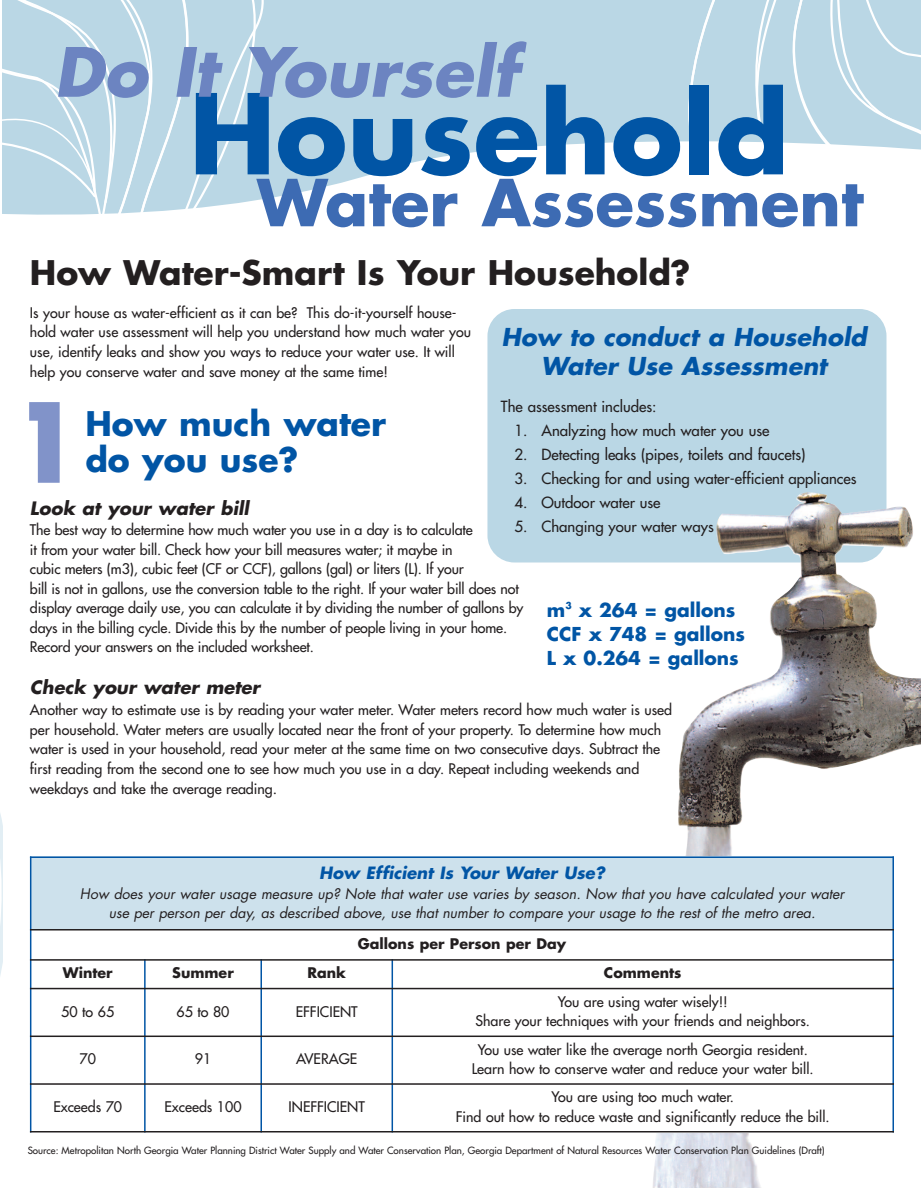
<style>
.page{position:relative;width:921px;height:1188px;background:#fff}
.page>*{position:absolute;margin:0;border:0;box-sizing:border-box;transform-origin:0 0}
.t1{font:700 108px "Futura";color:#0155a5}
.t2{font:800 condensed 106.95px "Futura";color:#8193c9}
.t3{font:italic 700 66px "Futura";color:#6c84c1}
.t4{font:700 63px "Futura";color:#3d6bb3}
.t5{font:700 33px "Futura";color:#231f20}
.t6{font:700 33px/36px "Futura";color:#0155a5}
.t7{font:italic 700 24px/28.5px "Futura";color:#0155a5;text-align:center}
.t8{font:700 18.6px/24.3px "Futura";color:#0155a5}
.t9{font:italic 700 18px "Futura";color:#231f20}
.t10{font:italic 700 16.5px "Futura";color:#0155a5}
.t11{font:15px "Futura";color:#231f20}
.t12{font:14.25px/19.4px "Futura";color:#231f20}
.t13{font:italic 14.25px/18.8px "Futura";letter-spacing:-.005em;color:#231f20;text-align:center}
.t14{font:700 14.25px "Futura";color:#231f20}
.t15{font:9.75px "Futura";color:#231f20}
.s1{font-size:15px}
</style>
<div class="page">
<svg style="left:287px;top:0;width:396px;height:195px;fill:#bad7e5"></svg>
<svg style="left:683px;top:0;width:238px;height:150px;background:#c0dbe7"></svg>
<svg style="left:0;top:0;width:287px;height:1133px"></svg>
<div style="left:487px;top:309px;width:399px;height:253px;background:#bad7e5;border-radius:27px"></div>
<img style="left:652px;top:492px;width:269px;height:696px">
<div style="left:30px;top:857px;width:863px;height:73px;background:#cde1ec"></div>
<div style="left:30px;top:930px;width:863px;height:30px;background:#fff"></div>
<div style="left:30px;top:960px;width:115px;height:29px;background:#fff"></div>
<div style="left:145px;top:960px;width:116px;height:29px;background:#fff"></div>
<div style="left:261px;top:960px;width:131px;height:29px;background:#fff"></div>
<div style="left:392px;top:960px;width:502px;height:29px;background:#fff"></div>
<div style="left:30px;top:989px;width:115px;height:47px;background:#fff"></div>
<div style="left:145px;top:989px;width:116px;height:47px;background:#fff"></div>
<div style="left:261px;top:989px;width:131px;height:47px;background:#fff"></div>
<div style="left:392px;top:989px;width:502px;height:47px;background:#fff"></div>
<div style="left:30px;top:1036px;width:115px;height:48px;background:#fff"></div>
<div style="left:145px;top:1036px;width:116px;height:48px;background:#fff"></div>
<div style="left:261px;top:1036px;width:131px;height:48px;background:#fff"></div>
<div style="left:392px;top:1036px;width:502px;height:48px;background:#fff"></div>
<div style="left:30px;top:1084px;width:115px;height:48px;background:#fff"></div>
<div style="left:145px;top:1084px;width:116px;height:48px;background:#fff"></div>
<div style="left:261px;top:1084px;width:131px;height:48px;background:#fff"></div>
<div style="left:392px;top:1084px;width:502px;height:48px;background:#fff"></div>
<hr style="left:30px;top:856px;width:1px;height:276px;background:#0155a5">
<hr style="left:144px;top:959px;width:2px;height:173px;background:#0155a5">
<hr style="left:260px;top:959px;width:2px;height:173px;background:#0155a5">
<hr style="left:392px;top:959px;width:1px;height:173px;background:#0155a5">
<hr style="left:892px;top:856px;width:2px;height:276px;background:#0155a5">
<hr style="left:30px;top:856px;width:864px;height:2px;background:#0155a5">
<hr style="left:30px;top:929px;width:864px;height:2px;background:#231f20">
<hr style="left:30px;top:959px;width:864px;height:2px;background:#231f20">
<hr style="left:30px;top:988px;width:864px;height:1px;background:#231f20">
<hr style="left:30px;top:1036px;width:864px;height:1px;background:#231f20">
<hr style="left:30px;top:1083px;width:864px;height:2px;background:#231f20">
<hr style="left:30px;top:1131px;width:864px;height:2px;background:#231f20">
<h3 class="t3" style="left:54px;top:42px;width:466px">Do It Yourself</h3>
<h1 class="t1" style="left:189px;top:85px;width:601px">Household</h1>
<h3 class="t4" style="left:257px;top:174px;width:608px">Water Assessment</h3>
<h3 class="t5" style="left:30px;top:257px;width:662px">How Water-Smart Is Your Household?</h3>
<p class="t12" style="left:30px;top:304px;width:443px">Is your house as water-efficient as it can be? This do-it-yourself house&shy;hold water use assessment will help you understand how much water you use, identify leaks and show you ways to reduce your water use. It will help you conserve water and save money at the same time!</p>
<h3 class="t6" style="left:85px;top:409px;width:302px">How much water do you use?</h3>
<p class="t9" style="left:30px;top:500px;width:221px">Look at your water bill</p>
<p class="t12" style="left:30px;top:521px;width:495px">The best way to determine how much water you use in a day is to calculate<br>it from your water bill. Check how your bill measures water; it maybe in<br>cubic meters (m3), cubic feet (CF or CCF), gallons (gal) or liters (L). If your<br>bill is not in gallons, use the conversion table to the right. If your water bill does not display average daily use, you can calculate it by dividing the number of gallons by days in the billing cycle. Divide this by the number of people living in your home.<br>Record your answers on the included worksheet.</p>
<p class="t9" style="left:30px;top:679px;width:232px">Check your water meter</p>
<p class="t12" style="left:30px;top:701px;width:644px">Another way to estimate use is by reading your water meter. Water meters record how much water is used per household. Water meters are usually located near the front of your property. To determine how much water is used in your household, read your meter at the same time on two consecutive days. Subtract the first reading from the second one to see how much you use in a day. Repeat including weekends and weekdays and take the average reading<span class="s1">.</span></p>
<h3 class="t7" style="left:501px;top:325px;width:367px">How to conduct a Household<br>Water Use Assessment</h3>
<p class="t11" style="left:501px;top:399px;width:157px">The assessment includes:</p>
<p class="t11" style="left:514px;top:423px;width:257px">1. Analyzing how much water you use</p>
<p class="t11" style="left:514px;top:447px;width:293px">2. Detecting leaks (pipes, toilets and faucets)</p>
<p class="t11" style="left:514px;top:471px;width:344px">3. Checking for and using water-efficient appliances</p>
<p class="t11" style="left:514px;top:495px;width:148px">4. Outdoor water use</p>
<p class="t11" style="left:514px;top:519px;width:201px">5. Changing your water ways</p>
<h2 class="t2" style="left:13px;top:398px;width:66px">1</h2>
<h3 class="t8" style="left:547px;top:599px;width:200px">m<sup>3</sup> x 264 = gallons<br>CCF x 748 = gallons<br>L x 0.264 = gallons</h3>
<p class="t10" style="left:319px;top:866px;width:287px">How Efficient Is Your Water Use?</p>
<p class="t13" style="left:80px;top:886px;width:766px">How does your water usage measure up? Note that water use varies by season. Now that you have calculated your water use per person per day, as described above, use that number to compare your usage to the rest of the metro area.</p>
<p class="t14" style="left:358px;top:937px;width:210px">Gallons per Person per Day</p>
<p class="t14" style="left:63px;top:966px;width:51px">Winter</p>
<p class="t14" style="left:172px;top:966px;width:63px">Summer</p>
<p class="t14" style="left:307px;top:966px;width:40px">Rank</p>
<p class="t14" style="left:604px;top:966px;width:79px">Comments</p>
<p class="t12" style="left:61px;top:1003px;width:55px">50 to 65</p>
<p class="t12" style="left:177px;top:1003px;width:55px">65 to 80</p>
<p class="t12" style="left:296px;top:1003px;width:63px">EFFICIENT</p>
<p class="t12" style="left:475px;top:993px;width:336px;text-align:center">You are using water wisely!!<br>Share your techniques with your friends and neighbors.</p>
<p class="t12" style="left:80px;top:1050px;width:18px">70</p>
<p class="t12" style="left:195px;top:1050px;width:18px">91</p>
<p class="t12" style="left:296px;top:1050px;width:63px">AVERAGE</p>
<p class="t12" style="left:472px;top:1041px;width:343px;text-align:center">You use water like the average north Georgia resident.<br>Learn how to conserve water and reduce your water bill.</p>
<p class="t12" style="left:53px;top:1098px;width:70px">Exceeds 70</p>
<p class="t12" style="left:165px;top:1098px;width:79px">Exceeds 100</p>
<p class="t12" style="left:289px;top:1098px;width:78px">INEFFICIENT</p>
<p class="t12" style="left:456px;top:1089px;width:375px;text-align:center">You are using too much water.<br>Find out how to reduce waste and significantly reduce the bill.</p>
<p class="t15" style="left:28px;top:1146px;width:799px">Source: Metropolitan North Georgia Water Planning District Water Supply and Water Conservation Plan, Georgia Department of Natural Resources Water Conservation Plan Guidelines (Draft)</p>
</div>
